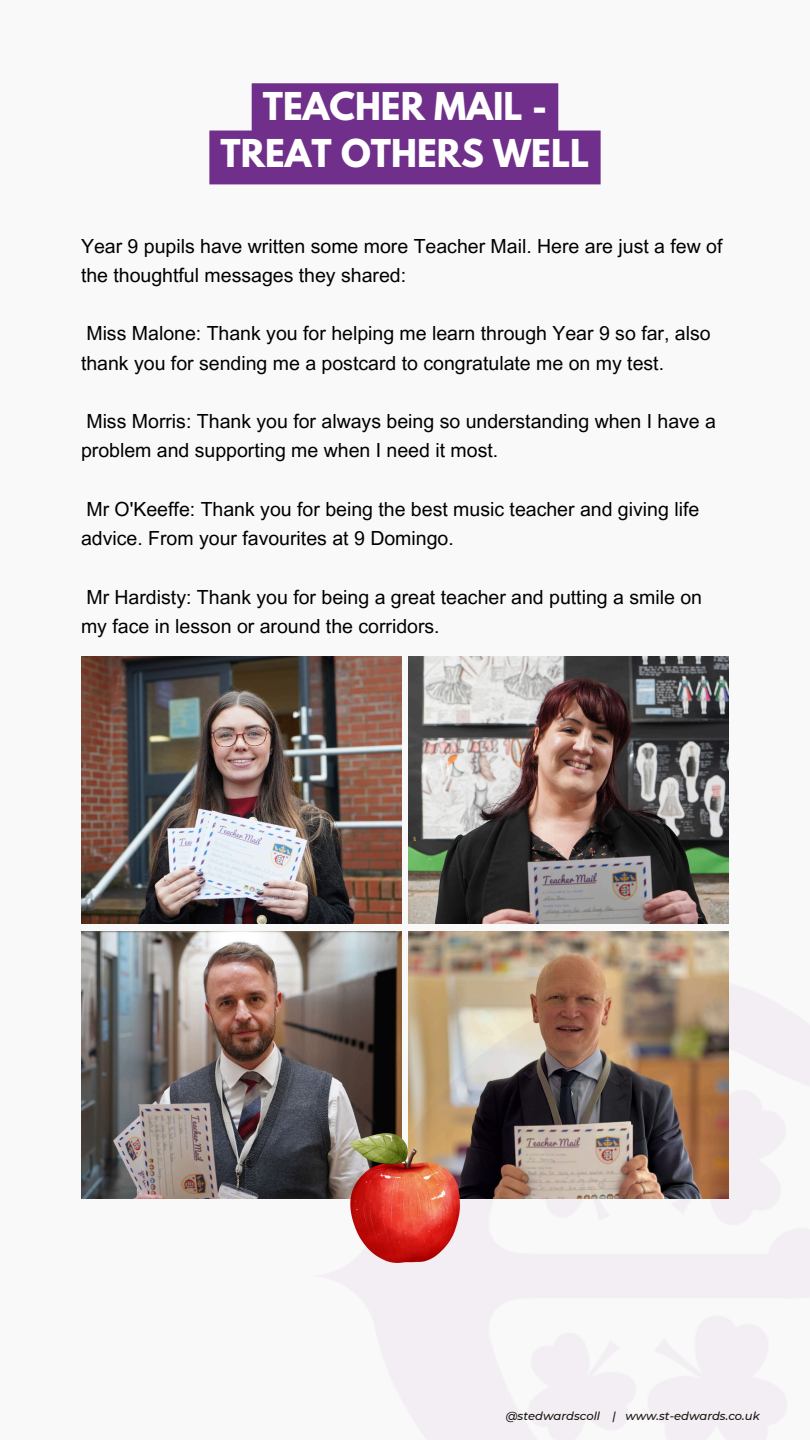
<style>
.page{position:relative;width:810px;height:1440px;background:#f9f9f9}
.page>*{position:absolute;margin:0;border:0;box-sizing:border-box;transform-origin:0 0}
.t1{font:700 34px/47.2px "League Spartan";color:#fff;text-align:center}
.t2{font:19.5px/29.2px "Arial MT Pro";color:#000}
.t3{font:italic 500 11.5px "Montserrat";color:#171310}
</style>
<div class="page">
<img style="left:81px;top:657px;width:320px;height:267px">
<img style="left:409px;top:657px;width:320px;height:267px">
<img style="left:81px;top:931px;width:320px;height:267px">
<img style="left:409px;top:931px;width:320px;height:42px">
<img style="left:311px;top:973px;width:499px;height:467px">
<img style="left:350px;top:1134px;width:110px;height:129px">
<svg style="left:209px;top:83px;width:392px;height:101px;background:#7e4495"></svg>
<h2 class="t1" style="left:221px;top:87px;width:370px">TEACHER MAIL -<br>TREAT OTHERS WELL</h2>
<h1 class="t2" style="left:81px;top:234px;width:643px">Year 9 pupils have written some more Teacher Mail. Here are just a few of the thoughtful messages they shared:</h1>
<h2 class="t2" style="left:81px;top:321px;width:631px">Miss Malone: Thank you for helping me learn through Year 9 so far, also thank you for sending me a postcard to congratulate me on my test.</h2>
<h2 class="t2" style="left:81px;top:409px;width:637px">Miss Morris: Thank you for always being so understanding when I have a problem and supporting me when I need it most.</h2>
<h2 class="t2" style="left:81px;top:497px;width:620px">Mr O'Keeffe: Thank you for being the best music teacher and giving life advice. From your favourites at 9 Domingo.</h2>
<h2 class="t2" style="left:81px;top:585px;width:623px">Mr Hardisty: Thank you for being a great teacher and putting a smile on my face in lesson or around the corridors.</h2>
<p class="t3" style="left:506px;top:1409px;width:256px">@stedwardscoll | www.st-edwards.co.uk</p>
</div>
